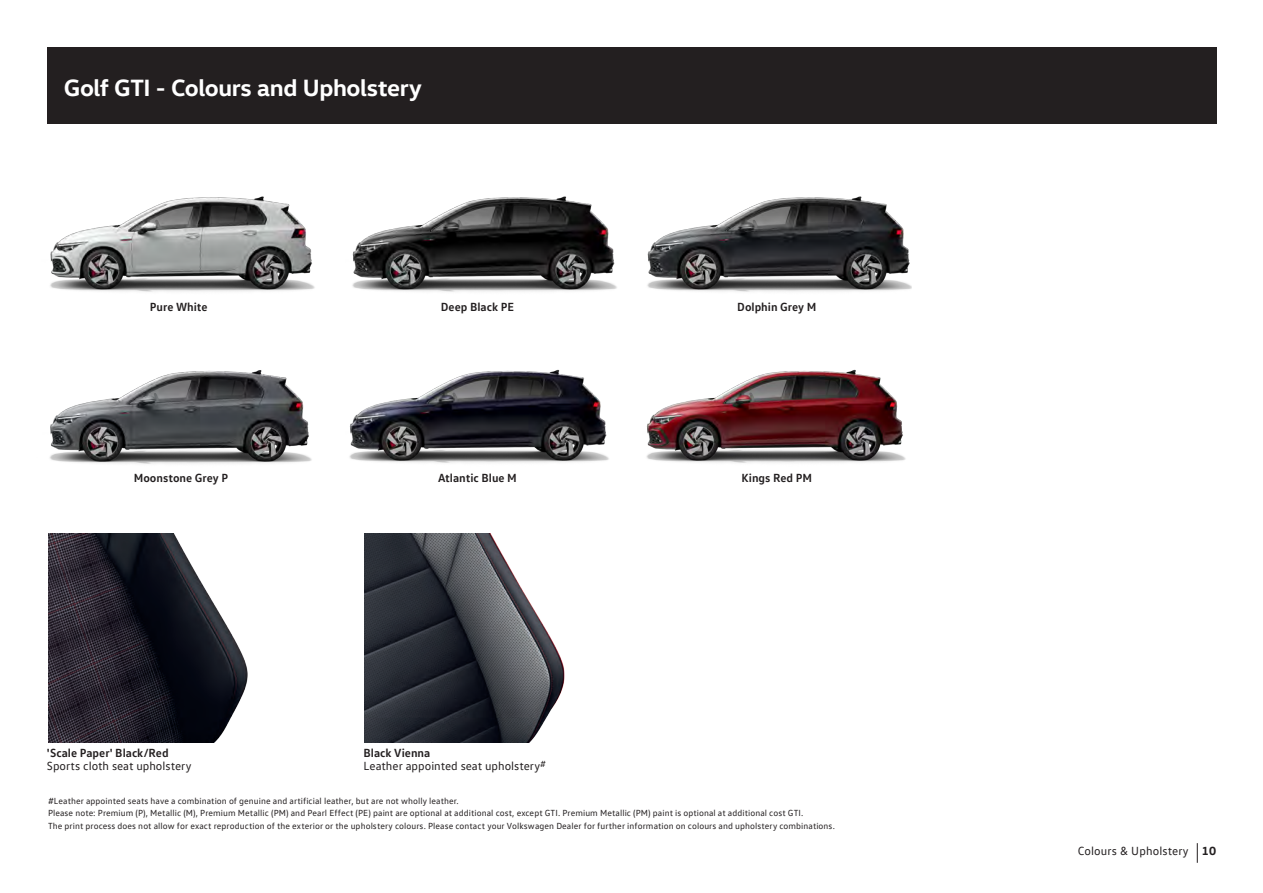
<style>
.page{position:relative;width:1263px;height:893px;background:#fff}
.page>*{position:absolute;margin:0;border:0;box-sizing:border-box;transform-origin:0 0}
.Table_Copy{font:700 24px "VW Head";letter-spacing:-.015em;color:#fff}
.Table_Copy-2{font:12px/12.8px "VW Text";color:#231f20}
.Table_Copy-3{font:700 12px "VW Text";color:#231f20}
.Page_Names{font:12px "VW Text";letter-spacing:.01em;color:#231f20}
.Page_Numbers{font:700 12px "VW Head";color:#231f20}
.Table_Copy-4{font:9px/12.8px "VW Text";letter-spacing:.01em;color:#231f20}
.s1{font-weight:700}
</style>
<div class="page">
<svg style="left:1197px;top:843px;width:1px;height:20px"></svg>
<div style="left:47px;top:47px;width:1169px;height:77px;background:#231f20"></div>
<img style="left:50px;top:196px;width:265px;height:96px">
<img style="left:50px;top:370px;width:262px;height:94px">
<img style="left:352px;top:196px;width:265px;height:96px">
<img style="left:349px;top:369px;width:260px;height:94px">
<img style="left:647px;top:196px;width:264px;height:96px">
<img style="left:646px;top:369px;width:260px;height:94px">
<img style="left:48px;top:533px;width:200px;height:210px">
<img style="left:364px;top:533px;width:201px;height:210px">
<p class="Table_Copy" style="left:64px;top:72px;width:359px">Golf GTI - Colours and Upholstery</p>
<p class="Table_Copy-3" style="left:150px;top:299px;width:59px">Pure White</p>
<p class="Table_Copy-3" style="left:134px;top:470px;width:96px">Moonstone Grey P</p>
<p class="Table_Copy-3" style="left:441px;top:299px;width:75px">Deep Black PE</p>
<p class="Table_Copy-3" style="left:438px;top:470px;width:80px">Atlantic Blue M</p>
<p class="Table_Copy-2" style="left:47px;top:746px;width:146px"><span class="s1">'Scale Paper' Black/Red<br></span>Sports cloth seat upholstery</p>
<p class="Table_Copy-2" style="left:364px;top:746px;width:184px"><span class="s1">Black Vienna<br></span>Leather appointed seat upholstery<sup>#</sup></p>
<p class="Table_Copy-3" style="left:737px;top:299px;width:81px">Dolphin Grey M</p>
<p class="Table_Copy-3" style="left:742px;top:470px;width:72px">Kings Red PM</p>
<p class="Table_Copy-4" style="left:48px;top:794px;width:412px">#Leather appointed seats have a combination of genuine and artificial leather, but are not wholly leather.</p>
<p class="Table_Copy-4" style="left:48px;top:807px;width:788px">Please note: Premium (P), Metallic (M), Premium Metallic (PM) and Pearl Effect (PE) paint are optional at additional cost, except GTI. Premium Metallic (PM) paint is optional at additional cost GTI.<br>The print process does not allow for exact reproduction of the exterior or the upholstery colours. Please contact your Volkswagen Dealer for further information on colours and upholstery combinations.</p>
<p class="Page_Names" style="left:1078px;top:844px;width:112px">Colours &amp; Upholstery</p>
<p class="Page_Numbers" style="left:1202px;top:843px;width:16px">10</p>
</div>
